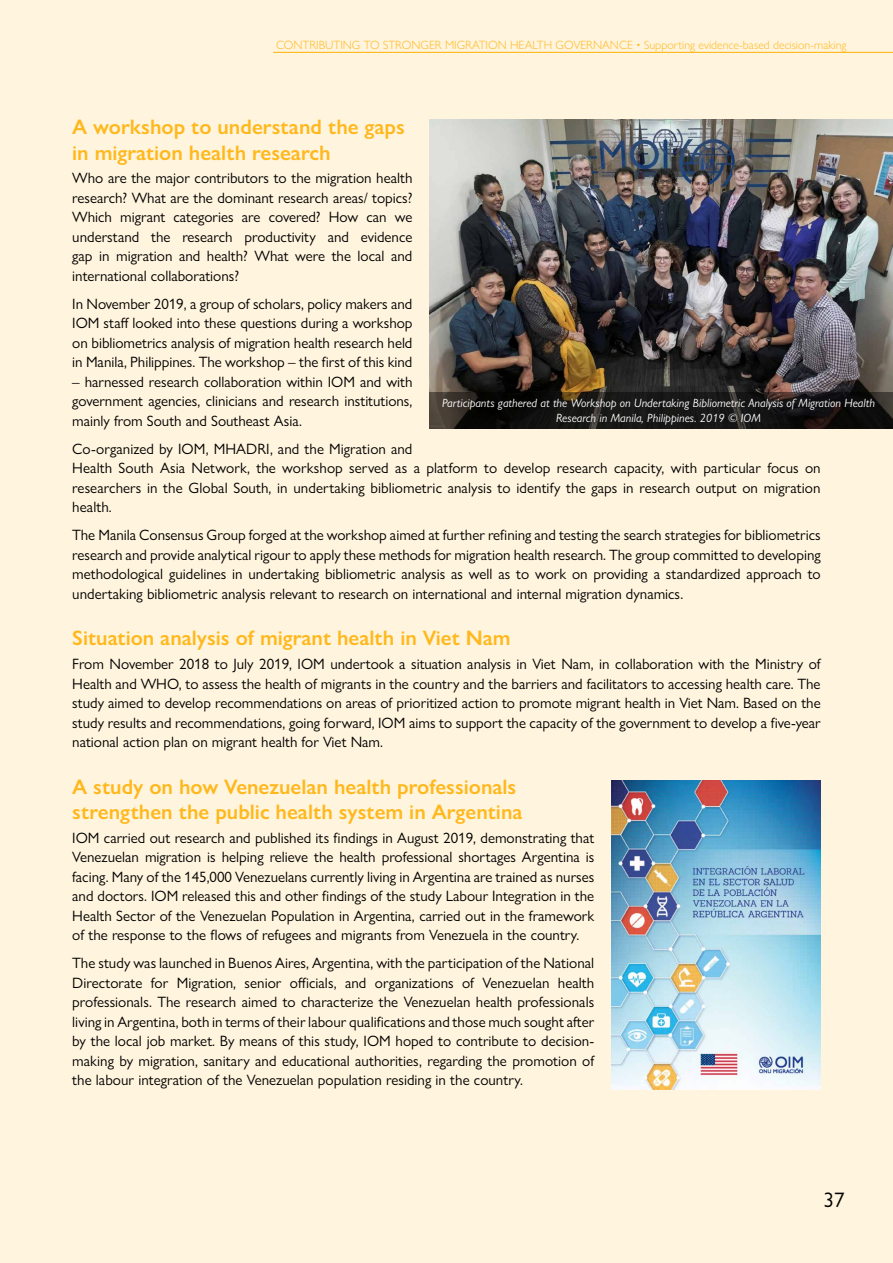
<style>
.page{position:relative;width:893px;height:1263px;background:#fff4dd}
.page>*{position:absolute;margin:0;border:0;box-sizing:border-box;transform-origin:0 0}
.t1{font:600 21px/25.2px "Gill Sans Nova";color:#ffb81c}
.t2{font:21px "Gill Sans Nova";color:#000}
.t3{font:15px/19.5px "Gill Sans Nova";color:#000;text-align:justify}
.t4{font:italic 12px/14.4px "Gill Sans Nova";color:#fff;text-align:center}
.t5{font:300 12px "Gill Sans Nova";color:#ffb81c}
</style>
<div class="page">
<img style="left:611px;top:780px;width:209px;height:309px">
<img style="left:429px;top:119px;width:464px;height:273px">
<svg style="left:429px;top:392px;width:464px;height:36px;background:#191715"></svg>
<hr style="left:273px;top:52px;width:620px;height:1px;background:#ffb81c">
<p class="t5" style="left:276px;top:38px;width:572px">CONTRIBUTING TO STRONGER MIGRATION HEALTH GOVERNANCE • Supporting evidence-based decision-making</p>
<h1 class="t1" style="left:72px;top:114px;width:334px">A workshop to understand the gaps in migration health research</h1>
<p class="t3" style="left:72px;top:168px;width:342px">Who are the major contributors to the migration health research? What are the dominant research areas/ topics?<br>Which migrant categories are covered? How can we understand the research productivity and evidence gap in migration and health? What were the local and international collaborations?</p>
<p class="t3" style="left:72px;top:294px;width:342px">In November 2019, a group of scholars, policy makers and IOM staff looked into these questions during a workshop on bibliometrics analysis of migration health research held in Manila, Philippines. The workshop – the first of this kind</p>
<p class="t3" style="left:72px;top:372px;width:342px">– harnessed research collaboration within IOM and with government agencies, clinicians and research institutions, mainly from South and Southeast Asia.</p>
<p class="t3" style="left:72px;top:439px;width:750px;text-align:left">Co-organized by IOM, MHADRI, and the Migration and<br>Health South Asia Network, the workshop served as a platform to develop research capacity, with particular focus on researchers in the Global South, in undertaking bibliometric analysis to identify the gaps in research output on migration health.</p>
<p class="t3" style="left:72px;top:525px;width:750px">The Manila Consensus Group forged at the workshop aimed at further refining and testing the search strategies for bibliometrics research and provide analytical rigour to apply these methods for migration health research. The group committed to developing methodological guidelines in undertaking bibliometric analysis as well as to work on providing a standardized approach to undertaking bibliometric analysis relevant to research on international and internal migration dynamics.</p>
<h1 class="t1" style="left:72px;top:625px;width:440px">Situation analysis of migrant health in Viet Nam</h1>
<p class="t3" style="left:72px;top:654px;width:750px">From November 2018 to July 2019, IOM undertook a situation analysis in Viet Nam, in collaboration with the Ministry of Health and WHO, to assess the health of migrants in the country and the barriers and facilitators to accessing health care. The study aimed to develop recommendations on areas of prioritized action to promote migrant health in Viet Nam. Based on the study results and recommendations, going forward, IOM aims to support the capacity of the government to develop a five-year national action plan on migrant health for Viet Nam.</p>
<h1 class="t1" style="left:72px;top:774px;width:452px">A study on how Venezuelan health professionals strengthen the public health system in Argentina</h1>
<p class="t3" style="left:72px;top:827px;width:523px">IOM carried out research and published its findings in August 2019, demonstrating that Venezuelan migration is helping relieve the health professional shortages Argentina is facing. Many of the 145,000 Venezuelans currently living in Argentina are trained as nurses and doctors. IOM released this and other findings of the study Labour Integration in the Health Sector of the Venezuelan Population in Argentina, carried out in the framework of the response to the flows of refugees and migrants from Venezuela in the country.</p>
<p class="t3" style="left:72px;top:953px;width:523px">The study was launched in Buenos Aires, Argentina, with the participation of the National Directorate for Migration, senior officials, and organizations of Venezuelan health professionals. The research aimed to characterize the Venezuelan health professionals living in Argentina, both in terms of their labour qualifications and those much sought after by the local job market. By means of this study, IOM hoped to contribute to decision&shy;making by migration, sanitary and educational authorities, regarding the promotion of the labour integration of the Venezuelan population residing in the country.</p>
<p class="t4" style="left:442px;top:396px;width:434px">Participants gathered at the Workshop on Undertaking Bibliometric Analysis of Migration Health<br>Research in Manila, Philippines. 2019 © IOM</p>
<h1 class="t2" style="left:823px;top:1187px;width:22px">37</h1>
</div>
